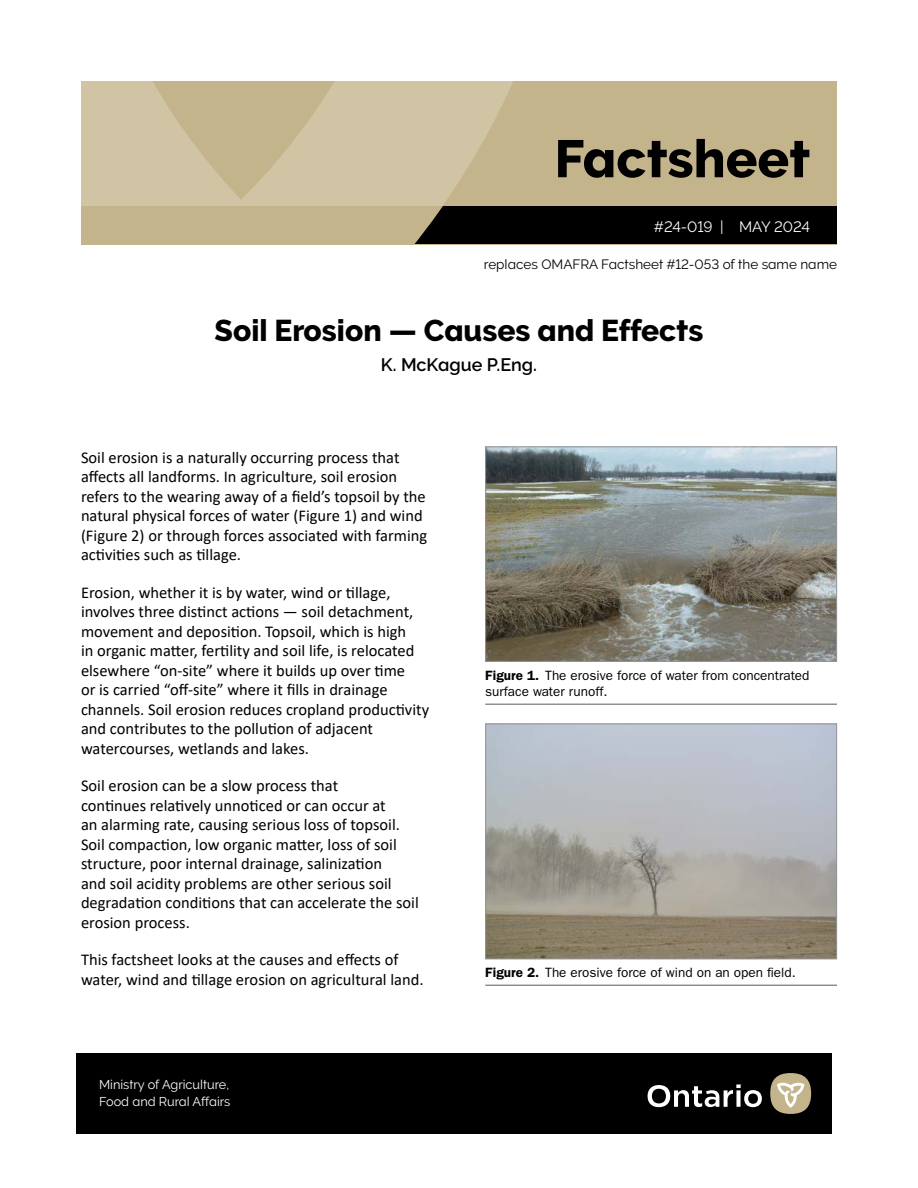
<style>
.page{position:relative;width:918px;height:1188px;background:#fff}
.page>*{position:absolute;margin:0;border:0;box-sizing:border-box;transform-origin:0 0}
.page_one_Title_-_ENG{font:800 52.5px "Raleway";color:#000}
.t1{font:800 30px "Raleway";color:#000}
.Author{font:600 18px "Raleway";color:#000}
.BT{font:16.5px/19.5px "Calibri";color:#000}
.Agdex{font:15px "Raleway";letter-spacing:-.005em;color:#fff}
.Figure_caption_w_rul{font:13.5px/16.5px "ITC Franklin Gothic Std";color:#000}
.Replaces_Text{font:13.5px "Raleway";color:#000}
.Title_-_ministry{font:12.75px/16.5px "Raleway";color:#fff}
.s1{font-weight:600}
</style>
<div class="page">
<div style="left:76px;top:1053px;width:756px;height:81px;background:#000"></div>
<div style="left:770px;top:1073px;width:41px;height:41px;background:#c3b48b;border-radius:50%"></div>
<svg style="left:777px;top:1082px;width:27px;height:26px"></svg>
<svg style="left:648px;top:1085px;width:114px;height:22px"></svg>
<div style="left:81px;top:81px;width:756px;height:163px;background:#c3b48b"></div>
<svg style="left:81px;top:81px;width:514px;height:126px;fill:#d1c4a4"></svg>
<div style="left:405px;top:207px;width:432px;height:37px;background:#000"></div>
<svg style="left:405px;top:207px;width:37px;height:37px"></svg>
<hr style="left:485px;top:704px;width:352px;height:1px;background:#58595b">
<hr style="left:485px;top:985px;width:352px;height:1px;background:#58595b">
<img style="left:487px;top:448px;width:348px;height:212px">
<div style="left:485px;top:446px;width:352px;height:216px;border:1px solid #939598"></div>
<img style="left:487px;top:726px;width:348px;height:231px">
<div style="left:485px;top:724px;width:352px;height:235px;border:1px solid #939598"></div>
<h1 class="page_one_Title_-_ENG" style="left:555px;top:129px;width:257px">Factsheet</h1>
<p class="Agdex" style="left:654px;top:219px;width:158px">#24-019 | MAY 2024</p>
<p class="Replaces_Text" style="left:484px;top:257px;width:355px">replaces OMAFRA Factsheet #12-053 of the same name</p>
<h1 class="t1" style="left:215px;top:314px;width:490px">Soil Erosion — Causes and Effects</h1>
<p class="Author" style="left:381px;top:355px;width:158px">K. McKague P.Eng.</p>
<p class="BT" style="left:81px;top:447px;width:348px">Soil erosion is a naturally occurring process that affects all landforms. In agriculture, soil erosion refers to the wearing away of a field’s topsoil by the natural physical forces of water (Figure 1) and wind (Figure 2) or through forces associated with farming activities such as tillage.</p>
<p class="BT" style="left:81px;top:582px;width:350px">Erosion, whether it is by water, wind or tillage, involves three distinct actions — soil detachment, movement and deposition. Topsoil, which is high<br>in organic matter, fertility and soil life, is relocated elsewhere “on-site” where it builds up over time<br>or is carried “off-site” where it fills in drainage channels. Soil erosion reduces cropland productivity and contributes to the pollution of adjacent watercourses, wetlands and lakes.</p>
<p class="BT" style="left:81px;top:776px;width:339px">Soil erosion can be a slow process that<br>continues relatively unnoticed or can occur at<br>an alarming rate, causing serious loss of topsoil.<br>Soil compaction, low organic matter, loss of soil structure, poor internal drainage, salinization<br>and soil acidity problems are other serious soil degradation conditions that can accelerate the soil erosion process.</p>
<p class="BT" style="left:81px;top:950px;width:344px">This factsheet looks at the causes and effects of water, wind and tillage erosion on agricultural land.</p>
<h1 class="Title_-_ministry" style="left:99px;top:1076px;width:133px">Ministry of Agriculture,<br>Food and Rural Affairs</h1>
<p class="Figure_caption_w_rul" style="left:485px;top:667px;width:326px"><span class="s1">Figure 1.</span> The erosive force of water from concentrated surface water runoff.</p>
<p class="Figure_caption_w_rul" style="left:485px;top:965px;width:312px"><span class="s1">Figure 2.</span> The erosive force of wind on an open field.</p>
</div>
